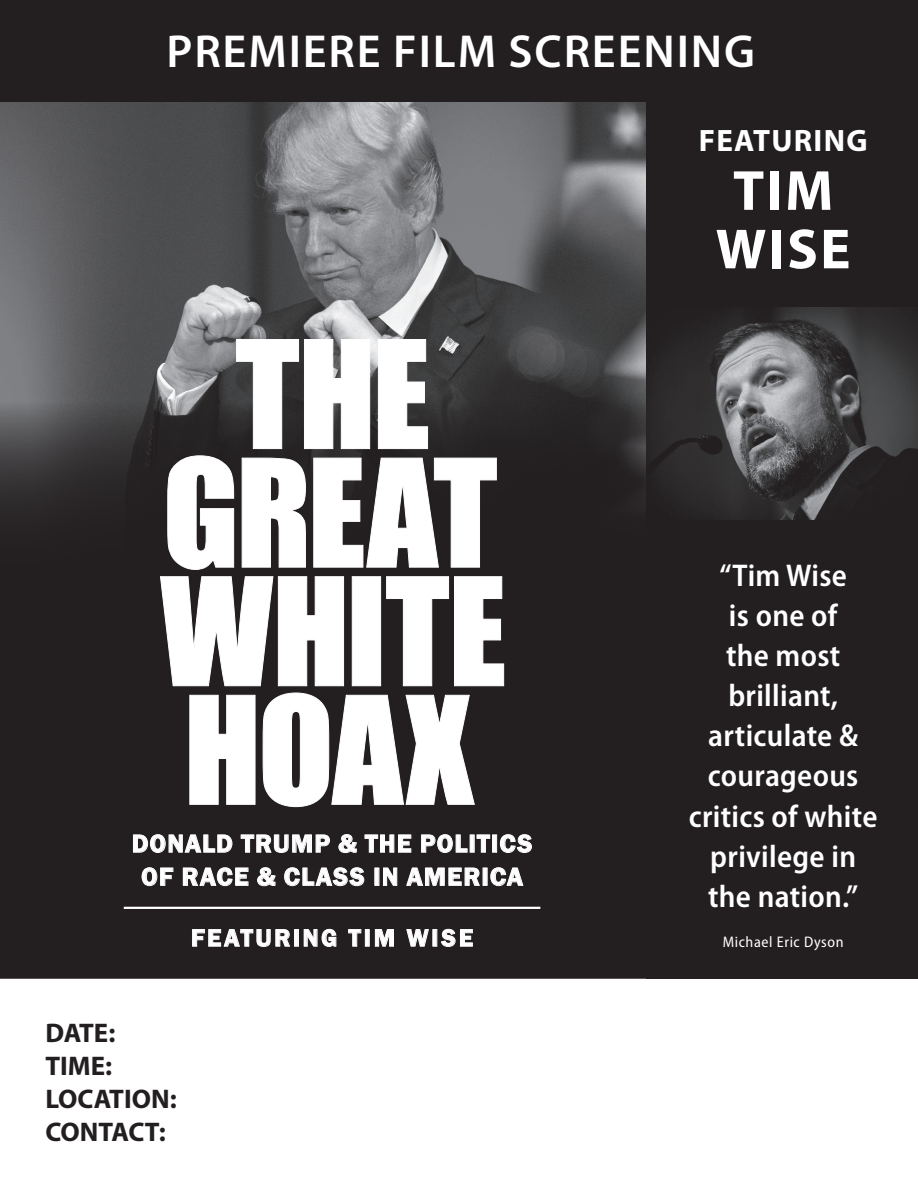
<style>
.page{position:relative;width:918px;height:1188px;background:#fff}
.page>*{position:absolute;margin:0;border:0;box-sizing:border-box;transform-origin:0 0}
.t1{font:700 57px "Myriad Pro";letter-spacing:.04em;color:#fff}
.t2{font:600 46.5px "Myriad Pro";letter-spacing:.04em;color:#fff}
.t3{font:600 semi-condensed 31.5px/40.2px "Myriad Pro";letter-spacing:.01em;color:#fff;text-align:center}
.t4{font:700 31.05px "Myriad Pro";letter-spacing:.04em;color:#fff}
.t5{font:700 27px "Myriad Pro";color:#231f20}
.t6{font:600 25.95px/33.2px "Franklin Gothic FS";letter-spacing:.045em;color:#fff;text-align:center}
.t7{font:600 24.9px "Franklin Gothic FS";letter-spacing:.105em;color:#fff}
.t8{font:semi-condensed 15.3px "Myriad Pro";letter-spacing:.04em;color:#fff}
</style>
<div class="page">
<img style="left:0;top:102px;width:646px;height:300px">
<svg style="left:0;top:402px;width:646px;height:204px;background:#2c282a"></svg>
<div style="left:0;top:606px;width:646px;height:372px;background:#231f20"></div>
<div style="left:131px;top:832px;width:413px;height:67px;background:#231f20"></div>
<svg style="left:133px;top:834px;width:99px;height:19px"></svg>
<svg style="left:241px;top:835px;width:89px;height:18px"></svg>
<svg style="left:339px;top:834px;width:18px;height:19px"></svg>
<svg style="left:365px;top:835px;width:46px;height:18px"></svg>
<svg style="left:421px;top:834px;width:47px;height:19px"></svg>
<svg style="left:477px;top:835px;width:13px;height:18px"></svg>
<div style="left:492px;top:835px;width:5px;height:17px;border:1px solid #fff"></div>
<svg style="left:500px;top:834px;width:32px;height:19px"></svg>
<svg style="left:142px;top:867px;width:31px;height:19px"></svg>
<svg style="left:183px;top:867px;width:65px;height:19px"></svg>
<svg style="left:257px;top:867px;width:19px;height:19px"></svg>
<svg style="left:284px;top:867px;width:80px;height:19px"></svg>
<svg style="left:383px;top:868px;width:14px;height:18px"></svg>
<svg style="left:406px;top:868px;width:74px;height:18px"></svg>
<svg style="left:491px;top:867px;width:32px;height:19px"></svg>
<svg style="left:192px;top:929px;width:98px;height:18px;background:#5c595a"></svg>
<div style="left:294px;top:929px;width:5px;height:17px;border:1px solid #fff"></div>
<svg style="left:304px;top:929px;width:32px;height:18px"></svg>
<svg style="left:348px;top:929px;width:13px;height:18px"></svg>
<div style="left:365px;top:929px;width:4px;height:17px;border:1px solid #fff"></div>
<svg style="left:375px;top:929px;width:19px;height:18px"></svg>
<svg style="left:406px;top:929px;width:23px;height:18px"></svg>
<svg style="left:441px;top:929px;width:32px;height:18px"></svg>
<svg style="left:190px;top:693px;width:285px;height:114px"></svg>
<svg style="left:160px;top:577px;width:344px;height:109px"></svg>
<svg style="left:168px;top:456px;width:329px;height:114px"></svg>
<svg style="left:236px;top:339px;width:192px;height:110px"></svg>
<hr style="left:124px;top:907px;width:416px;height:2px;background:#fff">
<div style="left:0;top:0;width:918px;height:102px;background:#231f20"></div>
<div style="left:646px;top:94px;width:272px;height:884px;background:#231f20"></div>
<img style="left:656px;top:308px;width:262px;height:211px">
<p class="t2" style="left:167px;top:22px;width:590px">PREMIERE FILM SCREENING</p>
<p class="t6" style="left:132px;top:827px;width:402px">DONALD TRUMP &amp; THE POLITICS<br>OF RACE &amp; CLASS IN AMERICA</p>
<p class="t7" style="left:191px;top:924px;width:284px">FEATURING TIM WISE</p>
<p class="t5" style="left:45px;top:1015px;width:72px">DATE:</p>
<p class="t5" style="left:45px;top:1048px;width:68px">TIME:</p>
<p class="t5" style="left:45px;top:1081px;width:133px">LOCATION:</p>
<p class="t5" style="left:45px;top:1114px;width:122px">CONTACT:</p>
<p class="t4" style="left:699px;top:121px;width:170px">FEATURING</p>
<p class="t1" style="left:733px;top:153px;width:102px">TIM</p>
<p class="t1" style="left:716px;top:212px;width:136px">WISE</p>
<p class="t3" style="left:689px;top:556px;width:190px">“Tim Wise<br>is one of<br>the most brilliant, articulate &amp; courageous critics of white</p>
<p class="t3" style="left:708px;top:837px;width:152px;text-align:left">privilege in the nation.”</p>
<p class="t8" style="left:723px;top:934px;width:122px">Michael Eric Dyson</p>
</div>
